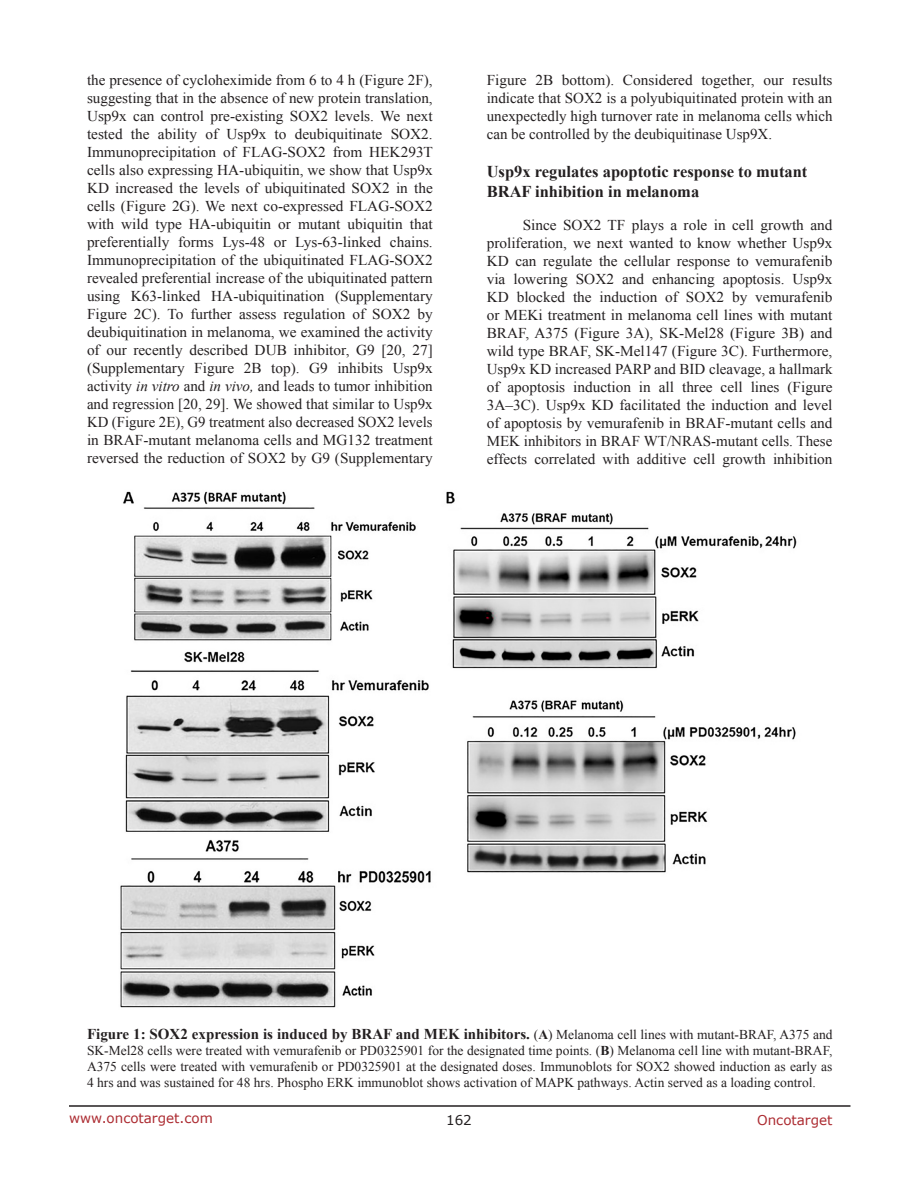
<style>
.page{position:relative;width:918px;height:1188px;background:#fff}
.page>*{position:absolute;margin:0;border:0;box-sizing:border-box;transform-origin:0 0}
.SubHeading_middle{font:700 16.5px/19.8px "Times New Roman";color:#231f20}
.BodyText{font:15px/18px "Times New Roman";color:#231f20;text-align:justify}
.FigureText{font:700 15px "Times New Roman";color:#231f20}
.FigureText-2{font:13.5px/16.2px "Times New Roman";color:#231f20;text-align:justify}
.t1{font:13.5px "Verdana";color:#ac2b31}
.t2{font:13.5px "Verdana";color:#231f20}
.s1{font-style:italic}
.s2{font-weight:400;font-size:13.5px}
.s3{font-size:13.5px}
.s4{font-weight:700}
</style>
<div class="page">
<hr style="left:69px;top:1105px;width:781px;height:2px;background:#231f20">
<img style="left:120px;top:491px;width:677px;height:517px">
<p class="BodyText" style="left:87px;top:71px;width:348px">the presence of cycloheximide from 6 to 4 h (Figure 2F), suggesting that in the absence of new protein translation, Usp9x can control pre-existing SOX2 levels. We next tested the ability of Usp9x to deubiquitinate SOX2.<br>Immunoprecipitation of FLAG-SOX2 from HEK293T cells also expressing HA-ubiquitin, we show that Usp9x KD increased the levels of ubiquitinated SOX2 in the cells (Figure 2G). We next co-expressed FLAG-SOX2 with wild type HA-ubiquitin or mutant ubiquitin that preferentially forms Lys-48 or Lys-63-linked chains.<br>Immunoprecipitation of the ubiquitinated FLAG-SOX2 revealed preferential increase of the ubiquitinated pattern using K63-linked HA-ubiquitination (Supplementary Figure 2C). To further assess regulation of SOX2 by deubiquitination in melanoma, we examined the activity of our recently described DUB inhibitor, G9 [20, 27] (Supplementary Figure 2B top). G9 inhibits Usp9x activity <span class="s1">in vitro</span> and <span class="s1">in vivo,</span> and leads to tumor inhibition and regression [20, 29]. We showed that similar to Usp9x KD (Figure 2E), G9 treatment also decreased SOX2 levels in BRAF-mutant melanoma cells and MG132 treatment reversed the reduction of SOX2 by G9 (Supplementary</p>
<p class="BodyText" style="left:487px;top:71px;width:347px">Figure 2B bottom). Considered together, our results indicate that SOX2 is a polyubiquitinated protein with an unexpectedly high turnover rate in melanoma cells which can be controlled by the deubiquitinase Usp9X.</p>
<p class="SubHeading_middle" style="left:487px;top:161px;width:322px">Usp9x regulates apoptotic response to mutant<br>BRAF inhibition in melanoma</p>
<p class="BodyText" style="left:487px;top:216px;width:347px;text-indent:36px">Since SOX2 TF plays a role in cell growth and proliferation, we next wanted to know whether Usp9x KD can regulate the cellular response to vemurafenib via lowering SOX2 and enhancing apoptosis. Usp9x KD blocked the induction of SOX2 by vemurafenib or MEKi treatment in melanoma cell lines with mutant BRAF, A375 (Figure 3A), SK-Mel28 (Figure 3B) and wild type BRAF, SK-Mel147 (Figure 3C). Furthermore, Usp9x KD increased PARP and BID cleavage, a hallmark of apoptosis induction in all three cell lines (Figure 3A–3C). Usp9x KD facilitated the induction and level of apoptosis by vemurafenib in BRAF-mutant cells and MEK inhibitors in BRAF WT/NRAS-mutant cells. These effects correlated with additive cell growth inhibition</p>
<p class="FigureText" style="left:87px;top:1023px;width:747px">Figure 1: SOX2 expression is induced by BRAF and MEK inhibitors. <span class="s2">(</span><span class="s3">A</span><span class="s2">) Melanoma cell lines with mutant-BRAF, A375 and</span></p>
<p class="FigureText-2" style="left:87px;top:1042px;width:747px">SK-Mel28 cells were treated with vemurafenib or PD0325901 for the designated time points. (<span class="s4">B</span>) Melanoma cell line with mutant-BRAF, A375 cells were treated with vemurafenib or PD0325901 at the designated doses. Immunoblots for SOX2 showed induction as early as 4 hrs and was sustained for 48 hrs. Phospho ERK immunoblot shows activation of MAPK pathways. Actin served as a loading control.</p>
<p class="t1" style="left:69px;top:1109px;width:145px">www.oncotarget.com</p>
<p class="t2" style="left:446px;top:1111px;width:27px">162</p>
<p class="t1" style="left:757px;top:1111px;width:77px">Oncotarget</p>
</div>
